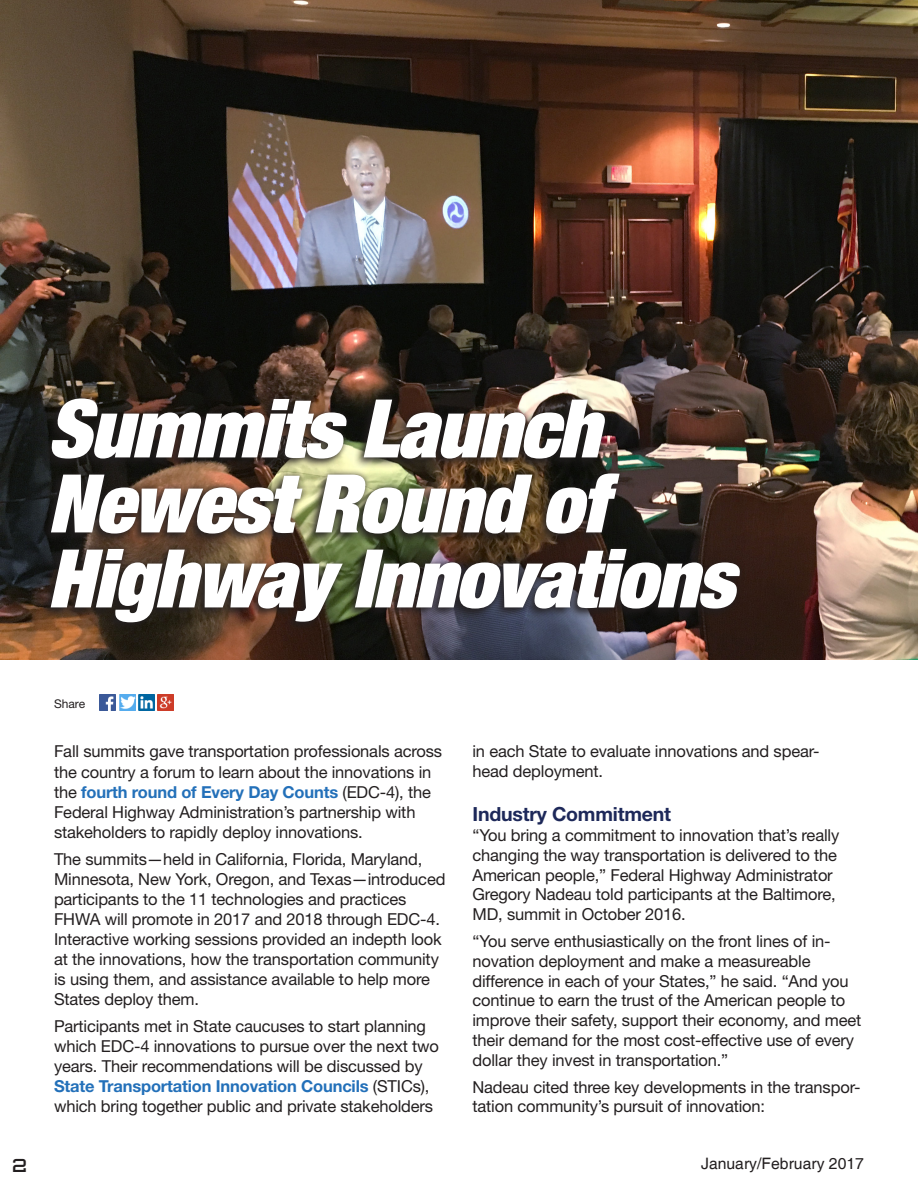
<style>
.page{position:relative;width:918px;height:1188px;background:#fff}
.page>*{position:absolute;margin:0;border:0;box-sizing:border-box;transform-origin:0 0}
.Headline{font:italic 900 condensed 81px/75px "Helvetica Neue LT Std";letter-spacing:-.01em;color:#fff}
.t1{font:27px "Cals Caps";color:#231f20}
.Body-Subhead-H2{font:700 19.5px "Helvetica Neue LT Std";letter-spacing:-.01em;color:#1d2859}
.Body-Copy{font:16.5px/20.1px "Helvetica Neue LT Std";letter-spacing:-.01em;color:#231f20}
.t2{font:15.75px "Helvetica";color:#231f20}
.t3{font:12px "Helvetica Neue LT Std";color:#231f20}
.s1{font-weight:700;color:#2370b9}
</style>
<div class="page">
<img style="left:100px;top:694px;width:16px;height:17px">
<img style="left:119px;top:694px;width:16px;height:17px">
<img style="left:138px;top:694px;width:17px;height:17px">
<img style="left:158px;top:694px;width:16px;height:17px">
<img style="left:0;top:0;width:918px;height:659px">
<div style="left:40px;top:396px;width:702px;height:238px;background:#231f20;opacity:.75"></div>
<div style="left:45px;top:393px;width:700px;height:235px;background:#231f20;opacity:.75"></div>
<h1 class="Headline" style="left:48px;top:390px;width:688px">Summits Launch<br>Newest Round of<br>Highway Innovations</h1>
<p class="t3" style="left:54px;top:696px;width:33px">Share</p>
<p class="Body-Copy" style="left:54px;top:741px;width:390px">Fall summits gave transportation professionals across the country a forum to learn about the innovations in the <span class="s1">fourth round of Every Day Counts</span> (EDC-4), the Federal Highway Administration’s partnership with stakeholders to rapidly deploy innovations.</p>
<p class="Body-Copy" style="left:54px;top:848px;width:393px">The summits—held in California, Florida, Maryland, Minnesota, New York, Oregon, and Texas—introduced participants to the 11 technologies and practices FHWA will promote in 2017 and 2018 through EDC-4.<br>Interactive working sessions provided an indepth look at the innovations, how the transportation community is using them, and assistance available to help more States deploy them.</p>
<p class="Body-Copy" style="left:54px;top:1016px;width:387px">Participants met in State caucuses to start planning which EDC-4 innovations to pursue over the next two years. Their recommendations will be discussed by <span class="s1">State Transportation Innovation Councils</span> (STICs), which bring together public and private stakeholders</p>
<p class="Body-Copy" style="left:472px;top:741px;width:349px">in each State to evaluate innovations and spear&shy;head deployment.</p>
<h2 class="Body-Subhead-H2" style="left:472px;top:802px;width:200px">Industry Commitment</h2>
<p class="Body-Copy" style="left:472px;top:825px;width:368px">“You bring a commitment to innovation that’s really changing the way transportation is delivered to the American people,” Federal Highway Administrator Gregory Nadeau told participants at the Baltimore, MD, summit in October 2016.</p>
<p class="Body-Copy" style="left:472px;top:931px;width:390px">“You serve enthusiastically on the front lines of in&shy;novation deployment and make a measureable difference in each of your States,” he said. “And you continue to earn the trust of the American people to improve their safety, support their economy, and meet their demand for the most cost-effective use of every dollar they invest in transportation.”</p>
<p class="Body-Copy" style="left:472px;top:1077px;width:390px">Nadeau cited three key developments in the transpor&shy;tation community’s pursuit of innovation:</p>
<h2 class="t1" style="left:12px;top:1151px;width:16px">2</h2>
<p class="t2" style="left:701px;top:1154px;width:164px">January/February 2017</p>
</div>
